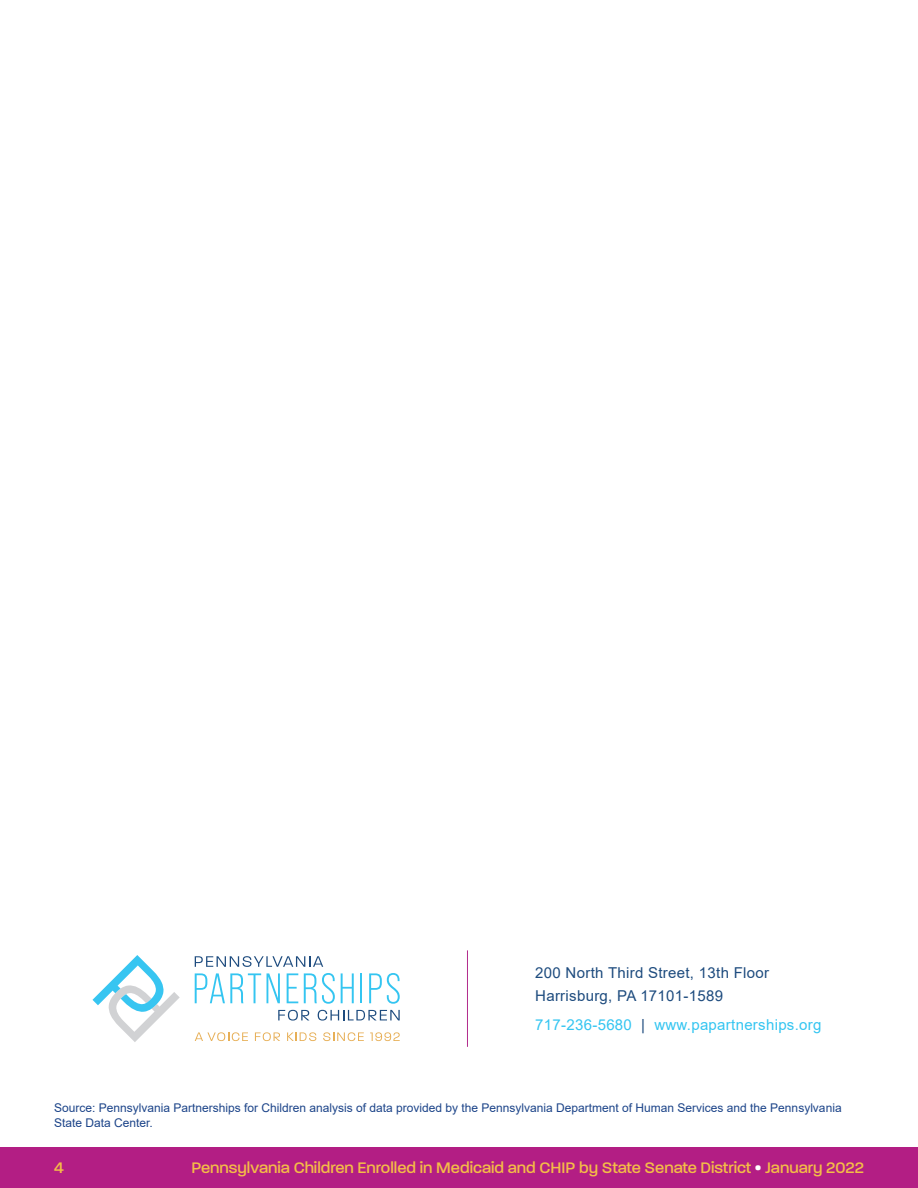
<style>
.page{position:relative;width:918px;height:1188px;background:#fff}
.page>*{position:absolute;margin:0;border:0;box-sizing:border-box;transform-origin:0 0}
.t1{font:500 16.5px "Paralucent";color:#f4bd47}
.t2{font:15px/22.5px "Arial";letter-spacing:.02em;color:#1d4b7e}
.t3{font:15px "Arial";letter-spacing:.02em;color:#34c5f1}
.t4{font:12px/14.4px "Arial";color:#1c4489}
.s1{color:#1d4b7e}
.s2{color:#fff}
</style>
<div class="page">
<div style="left:0;top:1148px;width:918px;height:40px;background:#b31e84"></div>
<svg style="left:195px;top:1032px;width:53px;height:9px"></svg>
<svg style="left:255px;top:1032px;width:25px;height:9px"></svg>
<svg style="left:287px;top:1032px;width:29px;height:9px"></svg>
<svg style="left:323px;top:1032px;width:41px;height:9px"></svg>
<svg style="left:370px;top:1032px;width:30px;height:9px"></svg>
<svg style="left:195px;top:956px;width:128px;height:11px"></svg>
<svg style="left:278px;top:1010px;width:31px;height:11px"></svg>
<svg style="left:318px;top:1010px;width:82px;height:11px"></svg>
<svg style="left:195px;top:973px;width:66px;height:30px"></svg>
<svg style="left:267px;top:973px;width:13px;height:30px"></svg>
<svg style="left:287px;top:973px;width:11px;height:30px"></svg>
<svg style="left:304px;top:973px;width:31px;height:31px"></svg>
<svg style="left:341px;top:973px;width:13px;height:30px"></svg>
<hr style="left:360px;top:973px;width:2px;height:30px;background:#34c5f1">
<svg style="left:369px;top:973px;width:31px;height:31px"></svg>
<svg style="left:92px;top:955px;width:88px;height:87px"></svg>
<hr style="left:467px;top:950px;width:1px;height:97px;background:#b22c8d">
<p class="t2" style="left:535px;top:961px;width:235px">200 North Third Street, 13th Floor<br>Harrisburg, PA 17101-1589</p>
<p class="t3" style="left:535px;top:1014px;width:288px">717-236-5680 <span class="s1">|</span> www.papartnerships.org</p>
<p class="t4" style="left:54px;top:1101px;width:789px">Source: Pennsylvania Partnerships for Children analysis of data provided by the Pennsylvania Department of Human Services and the Pennsylvania<br>State Data Center.</p>
<h1 class="t1" style="left:54px;top:1158px;width:11px">4</h1>
<h1 class="t1" style="left:191px;top:1158px;width:674px">Pennsylvania Children Enrolled in Medicaid and CHIP by State Senate District <span class="s2">•</span> January 2022</h1>
</div>
